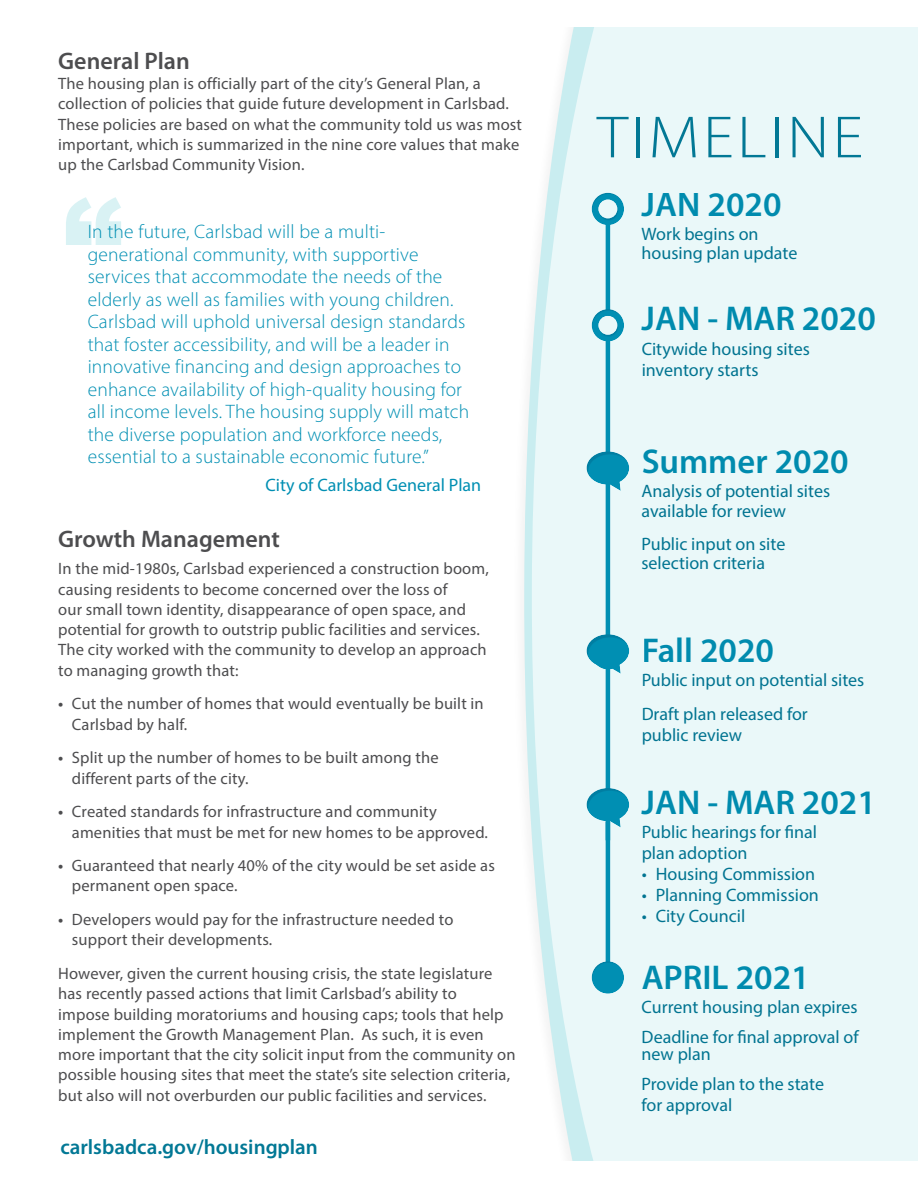
<style>
.page{position:relative;width:918px;height:1188px;background:#fff}
.page>*{position:absolute;margin:0;border:0;box-sizing:border-box;transform-origin:0 0}
.t1{font:900 120px "Arial";color:#c9edf0}
.t2{font:300 60px "Myriad Pro";letter-spacing:.05em;color:#027895;scale:1.1 1}
.t3{font:600 34.5px "Myriad Pro";color:#008fb3}
.t4{font:600 24px "Myriad Pro";color:#4d4d4f}
.t5{font:600 21px "Myriad Pro";color:#027895}
.t6{font:300 19.5px/22.5px "Myriad Pro";letter-spacing:.01em;color:#008fb3}
.t7{font:18px/19.5px "Myriad Pro";color:#027895}
.t8{font:18px "Myriad Pro";color:#008fb3}
.t9{font:16.5px/20.2px "Myriad Pro";letter-spacing:.01em;color:#4d4d4f}
.s1{font-weight:600}
</style>
<div class="page">
<svg style="left:524px;top:27px;width:394px;height:1134px;background:#e5f5f7"></svg>
<h3 class="t4" style="left:58px;top:46px;width:133px">General Plan</h3>
<p class="t9" style="left:58px;top:73px;width:465px">The housing plan is officially part of the city’s General Plan, a collection of policies that guide future development in Carlsbad.<br>These policies are based on what the community told us was most important, which is summarized in the nine core values that make up the Carlsbad Community Vision.</p>
<h1 class="t1" style="left:63px;top:155px;width:62px">“</h1>
<p class="t6" style="left:88px;top:220px;width:383px">In the future, Carlsbad will be a multi&shy;generational community, with supportive services that accommodate the needs of the elderly as well as families with young children.<br>Carlsbad will uphold universal design standards that foster accessibility, and will be a leader in innovative financing and design approaches to enhance availability of high-quality housing for all income levels. The housing supply will match the diverse population and workforce needs, essential to a sustainable economic future.”</p>
<p class="t8" style="left:265px;top:474px;width:217px">City of Carlsbad General Plan</p>
<h3 class="t4" style="left:58px;top:524px;width:223px">Growth Management</h3>
<p class="t9" style="left:58px;top:558px;width:432px">In the mid-1980s, Carlsbad experienced a construction boom, causing residents to become concerned over the loss of<br>our small town identity, disappearance of open space, and potential for growth to outstrip public facilities and services.<br>The city worked with the community to develop an approach to managing growth that:</p>
<p class="t9" style="left:72px;top:693px;width:413px;text-indent:-14px"><span class="s1">•</span> Cut the number of homes that would eventually be built in<br>Carlsbad by half.</p>
<p class="t9" style="left:72px;top:747px;width:368px;text-indent:-14px"><span class="s1">•</span> Split up the number of homes to be built among the different parts of the city.</p>
<p class="t9" style="left:72px;top:801px;width:418px;text-indent:-14px"><span class="s1">•</span> Created standards for infrastructure and community amenities that must be met for new homes to be approved.</p>
<p class="t9" style="left:72px;top:855px;width:424px;text-indent:-14px"><span class="s1">•</span> Guaranteed that nearly 40% of the city would be set aside as permanent open space.</p>
<p class="t9" style="left:72px;top:909px;width:383px;text-indent:-14px"><span class="s1">•</span> Developers would pay for the infrastructure needed to support their developments.</p>
<p class="t9" style="left:58px;top:963px;width:459px">However, given the current housing crisis, the state legislature has recently passed actions that limit Carlsbad’s ability to<br>impose building moratoriums and housing caps; tools that help implement the Growth Management Plan. As such, it is even more important that the city solicit input from the community on possible housing sites that meet the state’s site selection criteria, but also will not overburden our public facilities and services.</p>
<p class="t5" style="left:60px;top:1133px;width:259px">carlsbadca.gov/housingplan</p>
<h2 class="t2" style="left:597px;top:101px;width:243px">TIMELINE</h2>
<h3 class="t3" style="left:642px;top:183px;width:141px">JAN 2020</h3>
<p class="t7" style="left:642px;top:224px;width:157px">Work begins on housing plan update</p>
<h3 class="t3" style="left:642px;top:297px;width:236px">JAN - MAR 2020</h3>
<p class="t7" style="left:642px;top:338px;width:170px;line-height:21px">Citywide housing sites inventory starts</p>
<h3 class="t3" style="left:642px;top:439px;width:209px">Summer 2020</h3>
<p class="t7" style="left:642px;top:481px;width:190px">Analysis of potential sites available for review</p>
<p class="t7" style="left:642px;top:534px;width:145px">Public input on site selection criteria</p>
<h3 class="t3" style="left:642px;top:628px;width:134px">Fall 2020</h3>
<p class="t7" style="left:642px;top:662px;width:224px;line-height:34.5px">Public input on potential sites<br>Draft plan released for</p>
<p class="t7" style="left:642px;top:725px;width:102px">public review</p>
<h3 class="t3" style="left:642px;top:780px;width:236px">JAN - MAR 2021</h3>
<p class="t7" style="left:642px;top:821px;width:177px;line-height:21px">Public hearings for final plan adoption</p>
<p class="t7" style="left:642px;top:864px;width:175px">• Housing Commission</p>
<p class="t7" style="left:642px;top:885px;width:179px">• Planning Commission</p>
<p class="t7" style="left:642px;top:906px;width:105px">• City Council</p>
<h3 class="t3" style="left:642px;top:955px;width:170px">APRIL 2021</h3>
<p class="t7" style="left:642px;top:992px;width:219px;line-height:30px">Current housing plan expires<br>Deadline for final approval of</p>
<p class="t7" style="left:642px;top:1039px;width:184px;line-height:30px">new plan<br>Provide plan to the state</p>
<p class="t7" style="left:642px;top:1095px;width:92px">for approval</p>
</div>
